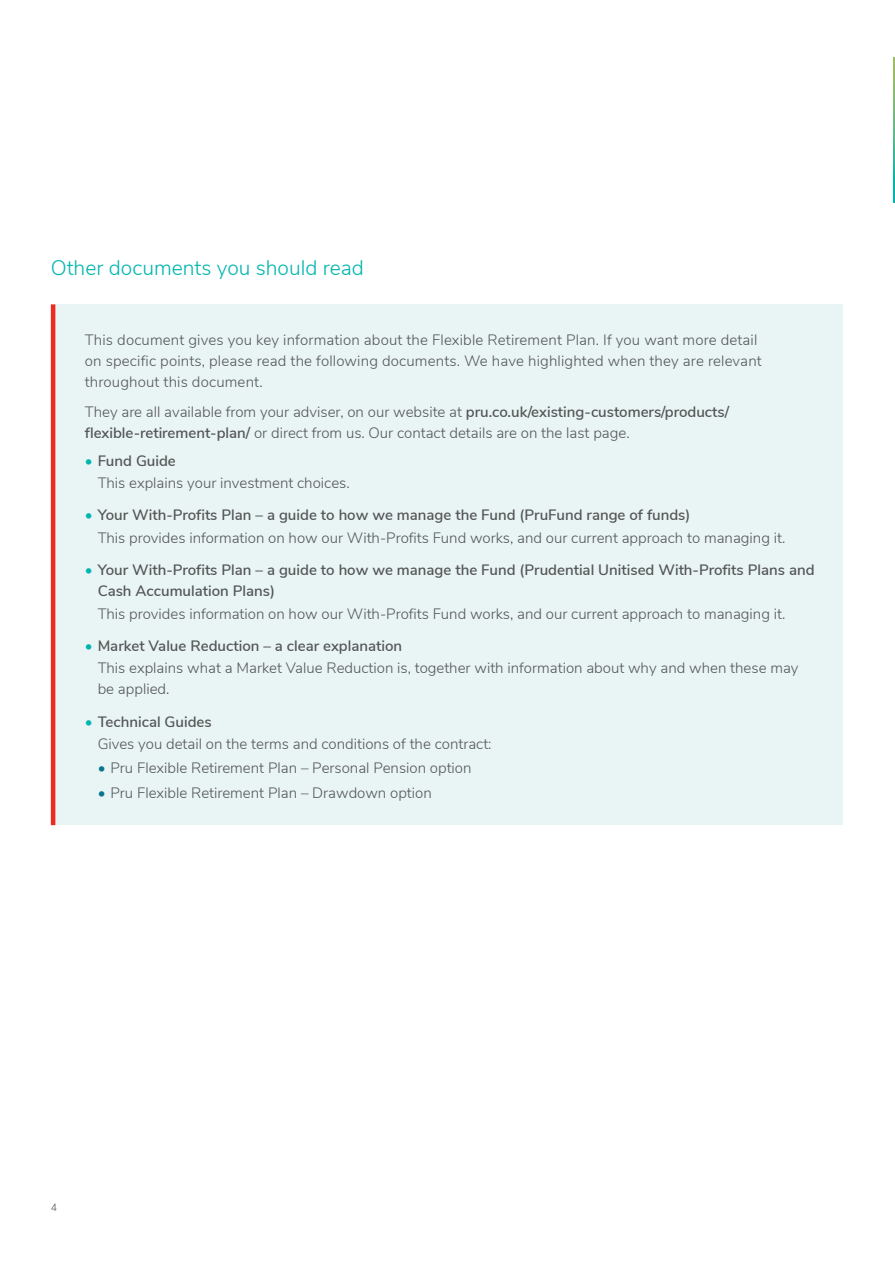
<style>
.page{position:relative;width:895px;height:1261px;background:#fff}
.page>*{position:absolute;margin:0;border:0;box-sizing:border-box;transform-origin:0 0}
.Sub_JADE{font:300 21px "Nunito Sans";color:#00b5ae}
.Body{font:300 15px/21px "Nunito Sans";color:#545555}
.BelowBullet_Page2{font:300 15px/21px "Nunito Sans";color:#545555}
.t1{font:600 15px/21px "Nunito Sans";color:#545555}
.t2{font:300 10.5px "Nunito Sans";color:#545555}
.s1{font-weight:600}
.s2{color:#00b5ae}
.s3{color:#0a768e}
</style>
<div class="page">
<div style="left:51px;top:304px;width:791px;height:521px;background:#e8f5f4"></div>
<hr style="left:51px;top:304px;width:4px;height:521px;background:#ee2a23">
<svg style="left:893px;top:58px;width:1px;height:144px"></svg>
<p class="Sub_JADE" style="left:51px;top:252px;width:314px">Other documents you should read</p>
<p class="Body" style="left:85px;top:328px;width:678px">This document gives you key information about the Flexible Retirement Plan. If you want more detail on specific points, please read the following documents. We have highlighted when they are relevant throughout this document.</p>
<p class="Body" style="left:85px;top:400px;width:645px">They are all available from your adviser, on our website at <span class="s1">pru.co.uk/existing-customers/products/ flexible-retirement-plan/</span> or direct from us. Our contact details are on the last page.</p>
<p class="t1" style="left:85px;top:449px;width:92px"><span class="s2">•</span> Fund Guide</p>
<p class="BelowBullet_Page2" style="left:98px;top:471px;width:253px">This explains your investment choices.</p>
<p class="t1" style="left:85px;top:504px;width:606px"><span class="s2">•</span> Your With-Profits Plan – a guide to how we manage the Fund (PruFund range of funds)</p>
<p class="BelowBullet_Page2" style="left:98px;top:526px;width:689px">This provides information on how our With-Profits Fund works, and our current approach to managing it.</p>
<p class="t1" style="left:98px;top:558px;width:718px;text-indent:-13px"><span class="s2">•</span> Your With-Profits Plan – a guide to how we manage the Fund (Prudential Unitised With-Profits Plans and<br>Cash Accumulation Plans)</p>
<p class="BelowBullet_Page2" style="left:98px;top:602px;width:689px">This provides information on how our With-Profits Fund works, and our current approach to managing it.</p>
<p class="t1" style="left:85px;top:634px;width:318px"><span class="s2">•</span> Market Value Reduction – a clear explanation</p>
<p class="BelowBullet_Page2" style="left:98px;top:657px;width:702px">This explains what a Market Value Reduction is, together with information about why and when these may be applied.</p>
<p class="t1" style="left:85px;top:710px;width:128px"><span class="s2">•</span> Technical Guides</p>
<p class="BelowBullet_Page2" style="left:98px;top:732px;width:395px">Gives you detail on the terms and conditions of the contract:</p>
<p class="Body" style="left:98px;top:756px;width:375px"><span class="s3">•</span> Pru Flexible Retirement Plan – Personal Pension option</p>
<p class="Body" style="left:98px;top:781px;width:335px"><span class="s3">•</span> Pru Flexible Retirement Plan – Drawdown option</p>
<p class="t2" style="left:51px;top:1200px;width:8px">4</p>
</div>
